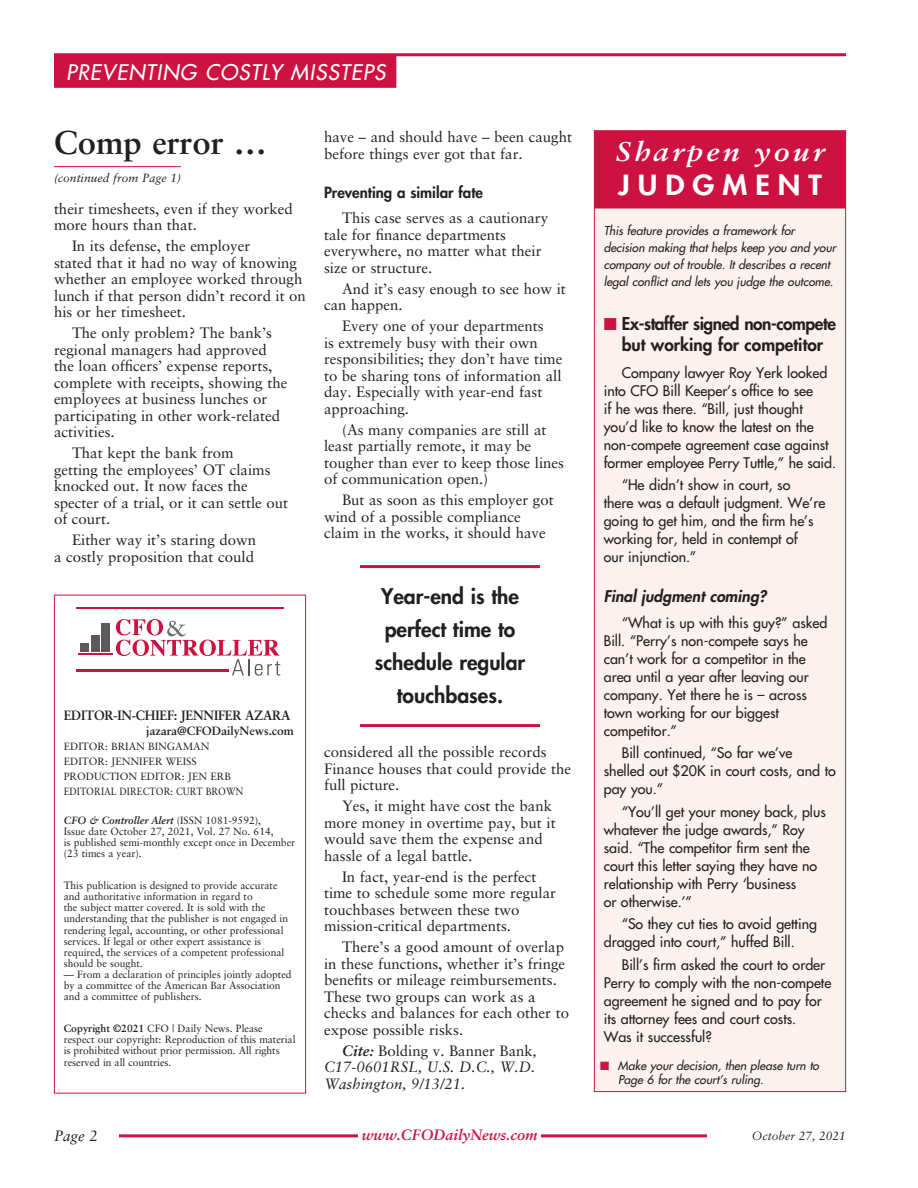
<style>
.page{position:relative;width:918px;height:1188px;background:#fff}
.page>*{position:absolute;margin:0;border:0;box-sizing:border-box;transform-origin:0 0}
.Jump_Head{font:700 33px "Sabon";color:#231f20}
.t1{font:italic 700 27px/34.5px "Sabon";letter-spacing:.105em;color:#fff;scale:1.1 1}
.Pull_quote{font:800 21px/33px "Futura";color:#231f20;text-align:center}
.Department_Head{font:italic 21px "Futura";letter-spacing:.05em;color:#fff}
._7__Sidebar_headline{font:800 17.25px/21px "Futura";letter-spacing:-.025em;color:#231f20;text-align:center}
._8__Sidebar_sub-head{font:italic 800 15.75px "Futura";color:#231f20}
._1___Copy{font:15px/16.5px "Sabon";color:#231f20}
._1___Copy-2{font:italic 15px/16.5px "Sabon";color:#231f20;text-align:justify}
._2__Copy_Sub-Head{font:800 15px "Futura";color:#231f20}
.t2{font:italic 700 15px "Sabon";color:#cd1141}
._5__Sidebar_Copy{font:14.25px/18px "Futura";color:#231f20}
.t3{font:700 13.5px "Sabon";letter-spacing:-.02em;color:#231f20;scale:.95 1}
.t4{font:italic 12px/17.2px "Futura";color:#231f20}
.t5{font:italic 12px "Sabon";color:#231f20}
.t6{font:700 12px "Sabon";letter-spacing:-.005em;color:#231f20}
.t7{font:10.5px/11.1px "Sabon";color:#231f20}
.t8{font:10.5px "Sabon";color:#231f20;scale:.9 1}
.s1{font-weight:700;font-style:italic}
.s2{font-weight:700}
.s3{font-style:normal}
.s4{font-family:"Futura";font-weight:800;font-style:normal}
.s5{color:#cd1141}
</style>
<div class="page">
<div style="left:54px;top:55px;width:342px;height:33px;background:#cd1141"></div>
<hr style="left:54px;top:53px;width:792px;height:3px;background:#cd1141">
<hr style="left:360px;top:565px;width:180px;height:3px;background:#cd1141">
<hr style="left:360px;top:724px;width:180px;height:3px;background:#cd1141">
<div style="left:54px;top:595px;width:252px;height:499px;border:1px solid #cd1141"></div>
<hr style="left:54px;top:166px;width:127px;height:1px;background:#cd1141">
<div style="left:594px;top:131px;width:252px;height:961px;background:#fbf1ef"></div>
<div style="left:594px;top:130px;width:252px;height:78px;background:#cd1141"></div>
<hr style="left:76px;top:608px;width:208px;height:1px;background:#cd1141">
<hr style="left:76px;top:669px;width:152px;height:2px;background:#cd1141">
<svg style="left:116px;top:619px;width:164px;height:57px"></svg>
<hr style="left:78px;top:654px;width:35px;height:1px;background:#cd1141">
<div style="left:80px;top:643px;width:9px;height:9px;background:#5a595c"></div>
<div style="left:91px;top:635px;width:9px;height:17px;background:#5a595c"></div>
<div style="left:102px;top:623px;width:8px;height:29px;background:#5a595c"></div>
<hr style="left:54px;top:1134px;width:792px;height:3px;background:#cd1141">
<div style="left:54px;top:1120px;width:64px;height:30px;background:#fff"></div>
<div style="left:708px;top:1120px;width:138px;height:30px;background:#fff"></div>
<div style="left:358px;top:1123px;width:183px;height:21px;background:#fff"></div>
<p class="Department_Head" style="left:66px;top:59px;width:321px">PREVENTING COSTLY MISSTEPS</p>
<p class="Jump_Head" style="left:54px;top:122px;width:214px">Comp error …</p>
<p class="t5" style="left:54px;top:171px;width:129px">(continued from Page 1)</p>
<p class="_1___Copy" style="left:54px;top:200px;width:240px">their timesheets, even if they worked more hours than that.</p>
<p class="_1___Copy" style="left:54px;top:238px;width:253px;text-indent:18px">In its defense, the employer<br>stated that it had no way of knowing whether an employee worked through lunch if that person didn’t record it on his or her timesheet.</p>
<p class="_1___Copy" style="left:54px;top:325px;width:235px;text-indent:18px">The only problem? The bank’s regional managers had approved the loan officers’ expense reports, complete with receipts, showing the employees at business lunches or participating in other work-related activities.</p>
<p class="_1___Copy" style="left:54px;top:445px;width:236px;text-indent:18px">That kept the bank from<br>getting the employees’ OT claims knocked out. It now faces the specter of a trial, or it can settle out of court.</p>
<p class="_1___Copy" style="left:54px;top:532px;width:204px;text-align:right">Either way it’s staring down<br>a costly proposition that could</p>
<p class="t3" style="left:64px;top:707px;width:240px">EDITOR-IN-CHIEF: JENNIFER AZARA</p>
<p class="t6" style="left:146px;top:724px;width:149px">jazara@CFODailyNews.com</p>
<p class="t7" style="left:64px;top:741px;width:147px">EDITOR: BRIAN BINGAMAN</p>
<p class="t7" style="left:64px;top:756px;width:134px">EDITOR: JENNIFER WEISS</p>
<p class="t7" style="left:64px;top:771px;width:169px">PRODUCTION EDITOR: JEN ERB</p>
<p class="t8" style="left:64px;top:785px;width:201px">EDITORIAL DIRECTOR: CURT BROWN</p>
<p class="t7" style="left:64px;top:814px;width:233px"><span class="s1">CFO &amp; Controller Alert</span> (ISSN 1081-9592),<br>Issue date October 27, 2021, Vol. 27 No. 614,<br>is published semi-monthly except once in December (23 times a year).</p>
<p class="t7" style="left:64px;top:880px;width:226px">This publication is designed to provide accurate and authoritative information in regard to<br>the subject matter covered. It is sold with the understanding that the publisher is not engaged in rendering legal, accounting, or other professional services. If legal or other expert assistance is required, the services of a competent professional should be sought.</p>
<p class="t7" style="left:64px;top:969px;width:229px">— From a declaration of principles jointly adopted by a committee of the American Bar Association and a committee of publishers.</p>
<p class="t7" style="left:64px;top:1023px;width:233px"><span class="s2">Copyright ©2021</span> CFO | Daily News. Please respect our copyright: Reproduction of this material is prohibited without prior permission. All rights reserved in all countries.</p>
<p class="_1___Copy" style="left:324px;top:128px;width:250px">have – and should have – been caught before things ever got that far.</p>
<p class="_2__Copy_Sub-Head" style="left:324px;top:183px;width:161px">Preventing a similar fate</p>
<p class="_1___Copy" style="left:324px;top:209px;width:226px;text-indent:18px">This case serves as a cautionary tale for finance departments everywhere, no matter what their size or structure.</p>
<p class="_1___Copy" style="left:324px;top:280px;width:243px;text-indent:18px">And it’s easy enough to see how it can happen.</p>
<p class="_1___Copy" style="left:324px;top:317px;width:240px;text-indent:18px">Every one of your departments<br>is extremely busy with their own responsibilities; they don’t have time to be sharing tons of information all day. Especially with year-end fast approaching.</p>
<p class="_1___Copy" style="left:324px;top:421px;width:242px;text-indent:18px">(As many companies are still at least partially remote, it may be tougher than ever to keep those lines of communication open.)</p>
<p class="_1___Copy" style="left:324px;top:491px;width:231px;text-indent:18px">But as soon as this employer got wind of a possible compliance claim in the works, it should have</p>
<p class="Pull_quote" style="left:375px;top:580px;width:152px">Year-end is the perfect time to schedule regular touchbases.</p>
<p class="_1___Copy" style="left:324px;top:743px;width:249px">considered all the possible records<br>Finance houses that could provide the full picture.</p>
<p class="_1___Copy" style="left:324px;top:797px;width:233px;text-indent:18px">Yes, it might have cost the bank more money in overtime pay, but it would save them the expense and hassle of a legal battle.</p>
<p class="_1___Copy" style="left:324px;top:868px;width:234px;text-indent:18px">In fact, year-end is the perfect time to schedule some more regular touchbases between these two mission-critical departments.</p>
<p class="_1___Copy" style="left:324px;top:938px;width:247px;text-indent:18px">There’s a good amount of overlap in these functions, whether it’s fringe benefits or mileage reimbursements.<br>These two groups can work as a checks and balances for each other to expose possible risks.</p>
<p class="_1___Copy-2" style="left:324px;top:1042px;width:215px;text-indent:18px"><span class="s2">Cite:</span> <span class="s3">Bolding v. Banner Bank</span>, C17-0601RSL, U.S. D.C., W.D.<br>Washington, 9/13/21.</p>
<p class="t1" style="left:615px;top:134px;width:192px">Sharpen your<br><span class="s4">JUDGMENT</span></p>
<p class="t4" style="left:604px;top:222px;width:234px">This feature provides a framework for decision making that helps keep you and your company out of trouble. It describes a recent legal conflict and lets you judge the outcome.</p>
<p class="_7__Sidebar_headline" style="left:604px;top:313px;width:234px"><span class="s5">■</span> Ex-staffer signed non-compete but working for competitor</p>
<p class="_5__Sidebar_Copy" style="left:604px;top:364px;width:234px;text-indent:18px">Company lawyer Roy Yerk looked into CFO Bill Keeper’s office to see<br>if he was there. “Bill, just thought you’d like to know the latest on the non-compete agreement case against former employee Perry Tuttle,” he said.</p>
<p class="_5__Sidebar_Copy" style="left:604px;top:476px;width:223px;text-indent:18px">“He didn’t show in court, so<br>there was a default judgment. We’re going to get him, and the firm he’s working for, held in contempt of<br>our injunction.”</p>
<p class="_8__Sidebar_sub-head" style="left:604px;top:586px;width:164px">Final judgment coming?</p>
<p class="_5__Sidebar_Copy" style="left:604px;top:613px;width:225px;text-indent:18px">“What is up with this guy?” asked<br>Bill. “Perry’s non-compete says he can’t work for a competitor in the area until a year after leaving our company. Yet there he is – across town working for our biggest competitor.”</p>
<p class="_5__Sidebar_Copy" style="left:604px;top:744px;width:234px;text-indent:18px">Bill continued, “So far we’ve shelled out $20K in court costs, and to pay you.”</p>
<p class="_5__Sidebar_Copy" style="left:604px;top:802px;width:224px;text-indent:18px">“You’ll get your money back, plus whatever the judge awards,” Roy said. “The competitor firm sent the court this letter saying they have no relationship with Perry ‘business<br>or otherwise.’”</p>
<p class="_5__Sidebar_Copy" style="left:604px;top:915px;width:215px;text-indent:18px">“So they cut ties to avoid getting dragged into court,” huffed Bill.</p>
<p class="_5__Sidebar_Copy" style="left:604px;top:955px;width:229px;text-indent:18px">Bill’s firm asked the court to order<br>Perry to comply with the non-compete agreement he signed and to pay for its attorney fees and court costs.<br>Was it successful?</p>
<p class="t4" style="left:618px;top:1059px;width:203px;line-height:13.5px;text-indent:-18px"><span class="s5">■</span> Make your decision, then please turn to<br>Page 6 for the court’s ruling.</p>
<p class="_1___Copy-2" style="left:54px;top:1128px;width:45px">Page 2</p>
<p class="t2" style="left:362px;top:1125px;width:177px">www.CFODailyNews.com</p>
<p class="t5" style="left:752px;top:1129px;width:96px">October 27, 2021</p>
</div>
